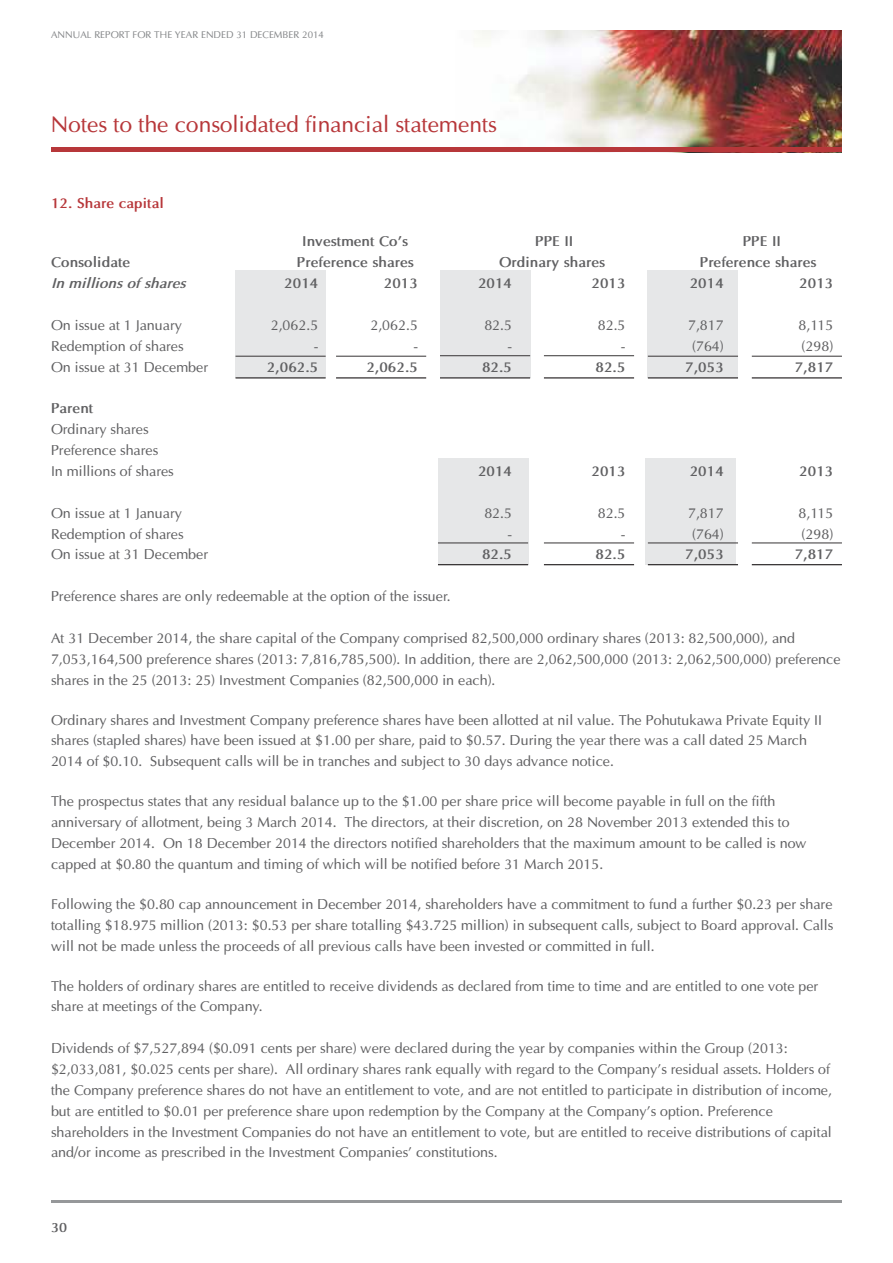
<style>
.page{position:relative;width:893px;height:1263px;background:#fff}
.page>*{position:absolute;margin:0;border:0;box-sizing:border-box;transform-origin:0 0}
.t1{font:22.5px "Optima";color:#b7373a}
.t2{font:14.25px/20.9px "Optima";color:#606062}
.t3{font:700 14.25px "Optima";color:#606062}
.t4{font:italic 700 14.25px "Optima";color:#606062}
.t5{font:700 14.25px "Optima";color:#b7373a}
.t6{font:700 13.5px "Optima";color:#606062}
.t7{font:9.75px "Optima";color:#848688}
</style>
<div class="page">
<div style="left:438px;top:458px;width:90px;height:107px;background:#e6e7e8"></div>
<div style="left:646px;top:458px;width:90px;height:107px;background:#e6e7e8"></div>
<hr style="left:438px;top:543px;width:90px;height:1px;background:#373435">
<hr style="left:438px;top:564px;width:90px;height:1px;background:#373435">
<hr style="left:544px;top:543px;width:90px;height:1px;background:#373435">
<hr style="left:544px;top:564px;width:90px;height:1px;background:#373435">
<hr style="left:752px;top:543px;width:90px;height:1px;background:#373435">
<hr style="left:752px;top:564px;width:90px;height:1px;background:#373435">
<hr style="left:648px;top:543px;width:90px;height:1px;background:#373435">
<hr style="left:648px;top:564px;width:90px;height:1px;background:#373435">
<div style="left:440px;top:270px;width:90px;height:108px;background:#e6e7e8"></div>
<div style="left:648px;top:270px;width:90px;height:108px;background:#e6e7e8"></div>
<div style="left:235px;top:270px;width:91px;height:108px;background:#e6e7e8"></div>
<hr style="left:648px;top:356px;width:90px;height:1px;background:#373435">
<hr style="left:648px;top:377px;width:90px;height:2px;background:#373435">
<hr style="left:235px;top:356px;width:91px;height:1px;background:#373435">
<hr style="left:235px;top:377px;width:91px;height:2px;background:#373435">
<hr style="left:544px;top:355px;width:90px;height:1px;background:#373435">
<hr style="left:544px;top:377px;width:90px;height:2px;background:#373435">
<hr style="left:440px;top:355px;width:90px;height:1px;background:#373435">
<hr style="left:440px;top:377px;width:90px;height:2px;background:#373435">
<hr style="left:752px;top:356px;width:90px;height:1px;background:#373435">
<hr style="left:752px;top:377px;width:90px;height:2px;background:#373435">
<hr style="left:336px;top:356px;width:90px;height:1px;background:#373435">
<hr style="left:336px;top:377px;width:90px;height:2px;background:#373435">
<hr style="left:51px;top:1200px;width:791px;height:2px;background:#96989a">
<img style="left:456px;top:31px;width:386px;height:117px">
<hr style="left:51px;top:148px;width:791px;height:4px;background:#b7373a">
<p class="t7" style="left:51px;top:30px;width:274px">ANNUAL REPORT FOR THE YEAR ENDED 31 DECEMBER 2014</p>
<h1 class="t1" style="left:51px;top:115px;width:447px">Notes to the consolidated financial statements</h1>
<p class="t5" style="left:51px;top:197px;width:114px">12. Share capital</p>
<p class="t3" style="left:302px;top:235px;width:108px">Investment Co’s</p>
<p class="t3" style="left:535px;top:235px;width:40px">PPE II</p>
<p class="t3" style="left:743px;top:235px;width:40px">PPE II</p>
<p class="t3" style="left:51px;top:256px;width:81px">Consolidate</p>
<p class="t3" style="left:297px;top:256px;width:118px">Preference shares</p>
<p class="t3" style="left:499px;top:256px;width:108px">Ordinary shares</p>
<p class="t3" style="left:700px;top:256px;width:118px">Preference shares</p>
<p class="t4" style="left:51px;top:277px;width:136px">In millions of shares</p>
<p class="t3" style="left:284px;top:277px;width:36px">2014</p>
<p class="t3" style="left:384px;top:277px;width:36px">2013</p>
<p class="t3" style="left:478px;top:277px;width:36px">2014</p>
<p class="t3" style="left:591px;top:277px;width:36px">2013</p>
<p class="t3" style="left:690px;top:277px;width:36px">2014</p>
<p class="t3" style="left:799px;top:277px;width:36px">2013</p>
<p class="t2" style="left:51px;top:316px;width:132px">On issue at 1 January</p>
<p class="t2" style="left:271px;top:316px;width:49px">2,062.5</p>
<p class="t2" style="left:370px;top:316px;width:49px">2,062.5</p>
<p class="t2" style="left:484px;top:316px;width:29px">82.5</p>
<p class="t2" style="left:598px;top:316px;width:29px">82.5</p>
<p class="t2" style="left:688px;top:316px;width:37px">7,817</p>
<p class="t2" style="left:799px;top:316px;width:36px">8,115</p>
<p class="t2" style="left:51px;top:337px;width:134px">Redemption of shares</p>
<p class="t2" style="left:314px;top:337px;width:6px">-</p>
<p class="t2" style="left:413px;top:337px;width:6px">-</p>
<p class="t2" style="left:507px;top:337px;width:6px">-</p>
<p class="t2" style="left:621px;top:337px;width:6px">-</p>
<p class="t2" style="left:692px;top:337px;width:33px">(764)</p>
<p class="t2" style="left:802px;top:337px;width:33px">(298)</p>
<p class="t2" style="left:51px;top:358px;width:159px">On issue at 31 December</p>
<p class="t3" style="left:267px;top:361px;width:53px">2,062.5</p>
<p class="t3" style="left:366px;top:361px;width:53px">2,062.5</p>
<p class="t3" style="left:482px;top:361px;width:32px">82.5</p>
<p class="t3" style="left:595px;top:361px;width:32px">82.5</p>
<p class="t3" style="left:685px;top:361px;width:40px">7,053</p>
<p class="t3" style="left:795px;top:361px;width:40px">7,817</p>
<p class="t3" style="left:51px;top:402px;width:44px">Parent</p>
<p class="t2" style="left:51px;top:420px;width:124px">Ordinary shares<br>Preference shares<br>In millions of shares</p>
<p class="t3" style="left:478px;top:465px;width:36px">2014</p>
<p class="t3" style="left:591px;top:465px;width:36px">2013</p>
<p class="t3" style="left:690px;top:465px;width:36px">2014</p>
<p class="t3" style="left:799px;top:465px;width:36px">2013</p>
<p class="t2" style="left:51px;top:504px;width:132px">On issue at 1 January</p>
<p class="t2" style="left:484px;top:504px;width:29px">82.5</p>
<p class="t2" style="left:598px;top:504px;width:29px">82.5</p>
<p class="t2" style="left:688px;top:504px;width:37px">7,817</p>
<p class="t2" style="left:799px;top:504px;width:36px">8,115</p>
<p class="t2" style="left:51px;top:524px;width:134px">Redemption of shares</p>
<p class="t2" style="left:507px;top:524px;width:6px">-</p>
<p class="t2" style="left:621px;top:524px;width:6px">-</p>
<p class="t2" style="left:692px;top:524px;width:33px">(764)</p>
<p class="t2" style="left:802px;top:524px;width:33px">(298)</p>
<p class="t2" style="left:51px;top:545px;width:159px">On issue at 31 December</p>
<p class="t3" style="left:482px;top:548px;width:32px">82.5</p>
<p class="t3" style="left:595px;top:548px;width:32px">82.5</p>
<p class="t3" style="left:685px;top:548px;width:40px">7,053</p>
<p class="t3" style="left:795px;top:548px;width:40px">7,817</p>
<p class="t2" style="left:51px;top:587px;width:401px">Preference shares are only redeemable at the option of the issuer.</p>
<p class="t2" style="left:51px;top:629px;width:791px">At 31 December 2014, the share capital of the Company comprised 82,500,000 ordinary shares (2013: 82,500,000), and<br>7,053,164,500 preference shares (2013: 7,816,785,500). In addition, there are 2,062,500,000 (2013: 2,062,500,000) preference shares in the 25 (2013: 25) Investment Companies (82,500,000 in each).</p>
<p class="t2" style="left:51px;top:710px;width:773px">Ordinary shares and Investment Company preference shares have been allotted at nil value. The Pohutukawa Private Equity II shares (stapled shares) have been issued at $1.00 per share, paid to $0.57. During the year there was a call dated 25 March<br>2014 of $0.10. Subsequent calls will be in tranches and subject to 30 days advance notice.</p>
<p class="t2" style="left:51px;top:792px;width:757px">The prospectus states that any residual balance up to the $1.00 per share price will become payable in full on the fifth anniversary of allotment, being 3 March 2014. The directors, at their discretion, on 28 November 2013 extended this to December 2014. On 18 December 2014 the directors notified shareholders that the maximum amount to be called is now capped at $0.80 the quantum and timing of which will be notified before 31 March 2015.</p>
<p class="t2" style="left:51px;top:895px;width:784px;text-align:justify">Following the $0.80 cap announcement in December 2014, shareholders have a commitment to fund a further $0.23 per share totalling $18.975 million (2013: $0.53 per share totalling $43.725 million) in subsequent calls, subject to Board approval. Calls will not be made unless the proceeds of all previous calls have been invested or committed in full.</p>
<p class="t2" style="left:51px;top:976px;width:769px">The holders of ordinary shares are entitled to receive dividends as declared from time to time and are entitled to one vote per share at meetings of the Company.</p>
<p class="t2" style="left:51px;top:1039px;width:782px">Dividends of $7,527,894 ($0.091 cents per share) were declared during the year by companies within the Group (2013: $2,033,081, $0.025 cents per share). All ordinary shares rank equally with regard to the Company’s residual assets. Holders of the Company preference shares do not have an entitlement to vote, and are not entitled to participate in distribution of income, but are entitled to $0.01 per preference share upon redemption by the Company at the Company’s option. Preference shareholders in the Investment Companies do not have an entitlement to vote, but are entitled to receive distributions of capital and/or income as prescribed in the Investment Companies’ constitutions.</p>
<p class="t6" style="left:51px;top:1221px;width:18px">30</p>
</div>
